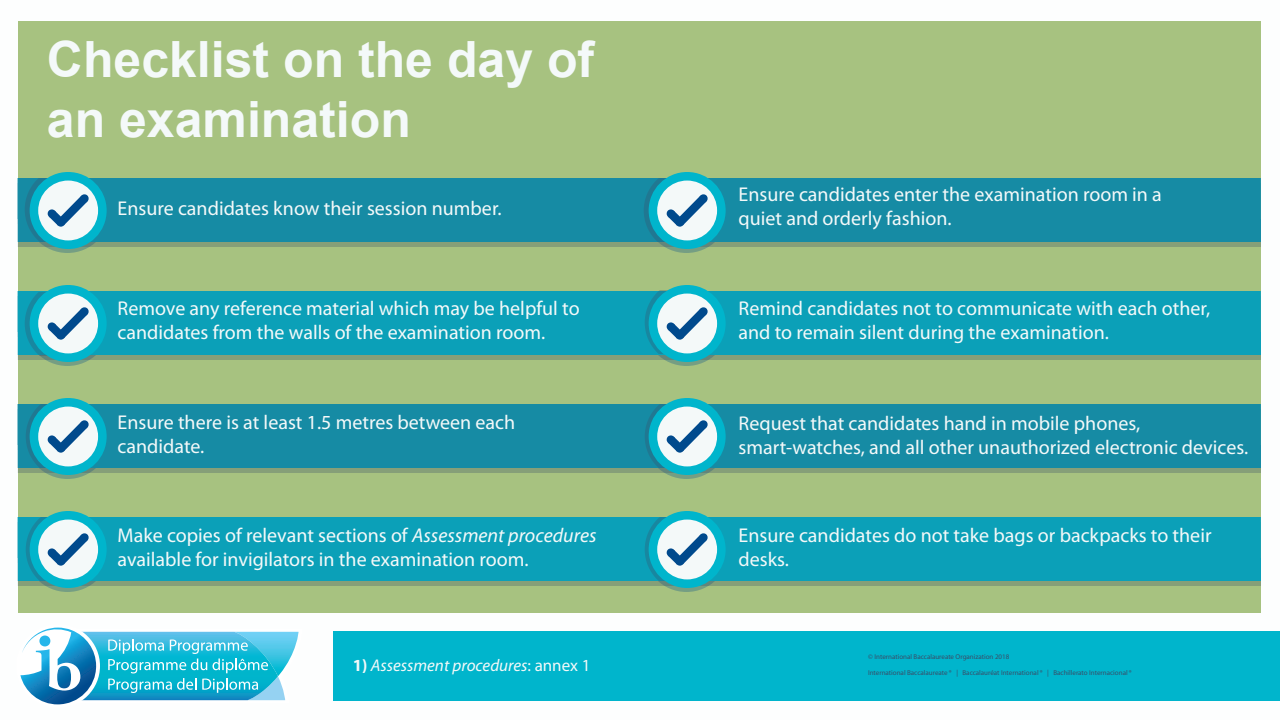
<style>
.page{position:relative;width:1280px;height:720px;background:#fff}
.page>*{position:absolute;margin:0;border:0;box-sizing:border-box;transform-origin:0 0}
.t1{font:700 50px/60px "Arial";color:#f4f9f9}
.t2{font:20px/24px "Myriad Pro Regular 11";color:#f4f9f9}
.t3{font:italic 17px "Myriad Pro";color:#f4f9f9}
.t4{font:7px "Myriad Pro Regular 11";color:#394d68}
.s1{font-family:"Myriad Pro";font-style:italic}
.s2{font-weight:700;font-style:normal}
.s3{font-family:"Myriad Pro Regular 11";font-style:normal}
</style>
<div class="page">
<div style="left:18px;top:21px;width:1243px;height:592px;background:#a7c280"></div>
<div style="left:333px;top:631px;width:947px;height:70px;background:#00b5cc"></div>
<div style="left:18px;top:242px;width:1243px;height:5px;background:#869f78"></div>
<div style="left:18px;top:178px;width:1243px;height:64px;background:#168ba4"></div>
<svg style="left:25px;top:172px;width:85px;height:81px;background:#6fbdc3"></svg>
<div style="left:18px;top:355px;width:1243px;height:5px;background:#869f78"></div>
<div style="left:18px;top:291px;width:1243px;height:64px;background:#0ba0b8"></div>
<svg style="left:25px;top:285px;width:85px;height:81px;background:#6dc0c6"></svg>
<div style="left:18px;top:468px;width:1243px;height:5px;background:#869f78"></div>
<div style="left:18px;top:404px;width:1243px;height:64px;background:#168ba4"></div>
<div style="left:18px;top:581px;width:1243px;height:5px;background:#869f78"></div>
<div style="left:18px;top:517px;width:1243px;height:64px;background:#0ba0b8"></div>
<svg style="left:25px;top:398px;width:85px;height:81px;background:#6fbdc3"></svg>
<svg style="left:25px;top:511px;width:85px;height:81px;background:#6dc0c6"></svg>
<svg style="left:644px;top:172px;width:85px;height:81px;background:#6fbdc3"></svg>
<svg style="left:644px;top:285px;width:85px;height:81px;background:#6dc0c7"></svg>
<svg style="left:644px;top:398px;width:85px;height:81px;background:#6fbdc3"></svg>
<svg style="left:644px;top:511px;width:85px;height:81px;background:#6dc0c7"></svg>
<svg style="left:20px;top:627px;width:279px;height:78px"></svg>
<h1 class="t1" style="left:47px;top:31px;width:549px">Checklist on the day of an examination</h1>
<p class="t2" style="left:118px;top:197px;width:386px">Ensure candidates know their session number.</p>
<p class="t2" style="left:118px;top:297px;width:464px">Remove any reference material which may be helpful to candidates from the walls of the examination room.</p>
<p class="t2" style="left:118px;top:411px;width:399px">Ensure there is at least 1.5 metres between each candidate.</p>
<p class="t2" style="left:118px;top:524px;width:481px">Make copies of relevant sections of <span class="s1">Assessment procedures </span>available for invigilators in the examination room.</p>
<p class="t3" style="left:353px;top:655px;width:239px"><span class="s2">1)</span> Assessment procedures<span class="s3">: annex 1</span></p>
<p class="t2" style="left:739px;top:183px;width:425px">Ensure candidates enter the examination room in a quiet and orderly fashion.</p>
<p class="t2" style="left:739px;top:297px;width:473px">Remind candidates not to communicate with each other, and to remain silent during the examination.</p>
<p class="t2" style="left:739px;top:411px;width:511px">Request that candidates hand in mobile phones, smart-watches, and all other unauthorized electronic devices.</p>
<p class="t2" style="left:739px;top:524px;width:475px">Ensure candidates do not take bags or backpacks to their desks.</p>
<p class="t4" style="left:868px;top:653px;width:143px">© International Baccalaureate Organization 2018</p>
<p class="t4" style="left:868px;top:669px;width:265px">International Baccalaureate ® | Baccalauréat International ® | Bachillerato Internacional ®</p>
</div>
